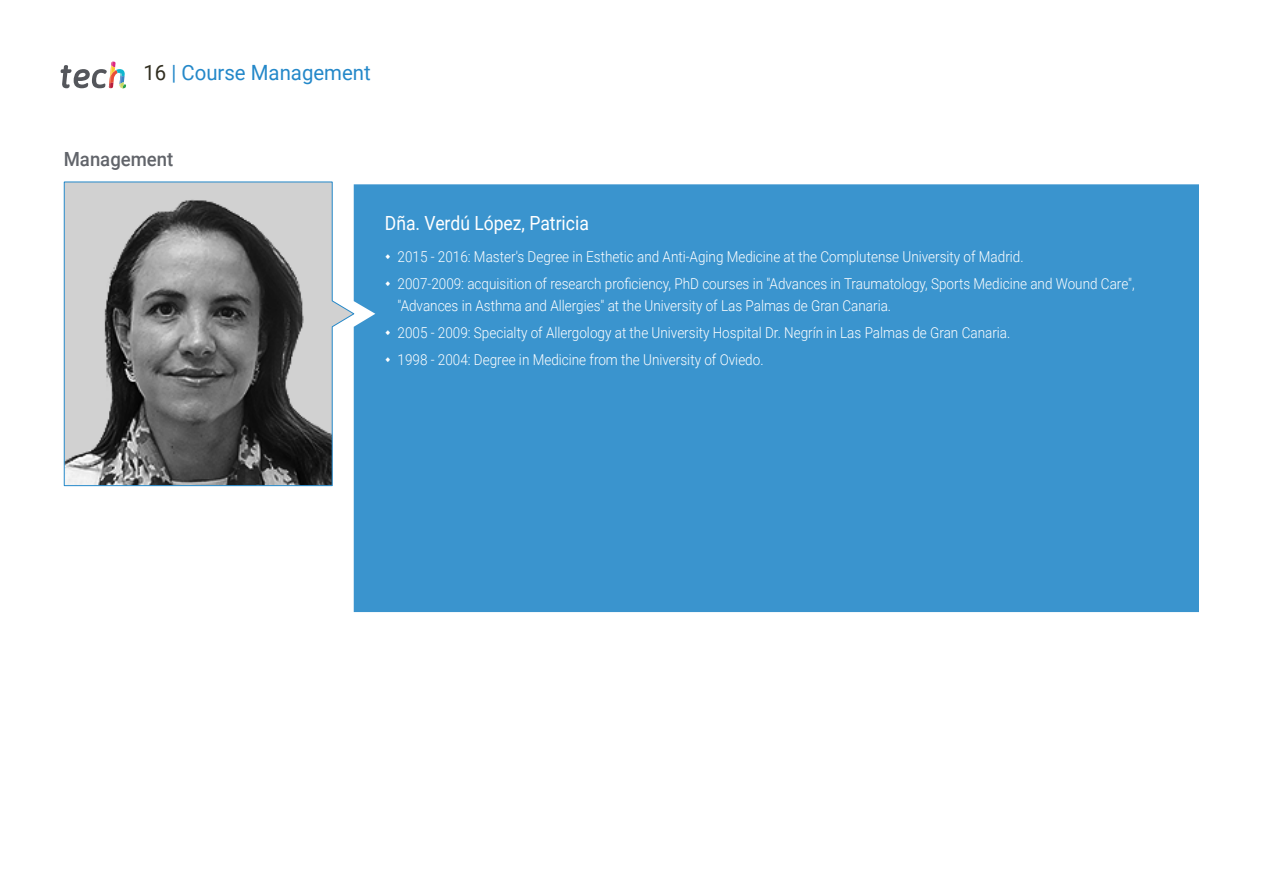
<style>
.page{position:relative;width:1263px;height:893px;background:#fff}
.page>*{position:absolute;margin:0;border:0;box-sizing:border-box;transform-origin:0 0}
.t1{font:21px "Roboto";color:#2488c9}
.t2{font:19.5px "Roboto";color:#fff;scale:.9 1}
.t3{font:500 19.5px "Roboto";color:#61646a;scale:.95 1}
.t4{font:300 15px/26.7px "Roboto";color:#fff;scale:.9 1}
.s1{color:#312e20}
</style>
<div class="page">
<div style="left:354px;top:184px;width:845px;height:428px;background:#3a94ce"></div>
<svg style="left:64px;top:182px;width:291px;height:304px;background:#8b8c8d"></svg>
<svg style="left:61px;top:62px;width:65px;height:27px"></svg>
<svg style="left:386px;top:254px;width:4px;height:5px"></svg>
<svg style="left:386px;top:281px;width:4px;height:5px"></svg>
<svg style="left:386px;top:330px;width:4px;height:5px"></svg>
<svg style="left:386px;top:357px;width:4px;height:5px"></svg>
<h1 class="t1" style="left:144px;top:57px;width:229px"><span class="s1">16</span> | Course Management</h1>
<h2 class="t3" style="left:64px;top:145px;width:117px">Management</h2>
<h2 class="t2" style="left:385px;top:210px;width:228px">Dña. Verdú López, Patricia</h2>
<p class="t4" style="left:398px;top:243px;width:820px">2015 - 2016: Master's Degree in Esthetic and Anti-Aging Medicine at the Complutense University of Madrid.<br>2007-2009: acquisition of research proficiency, PhD courses in "Advances in Traumatology, Sports Medicine and Wound Care",</p>
<p class="t4" style="left:398px;top:292px;width:682px">"Advances in Asthma and Allergies" at the University of Las Palmas de Gran Canaria.<br>2005 - 2009: Specialty of Allergology at the University Hospital Dr. Negrín in Las Palmas de Gran Canaria.<br>1998 - 2004: Degree in Medicine from the University of Oviedo.</p>
</div>
